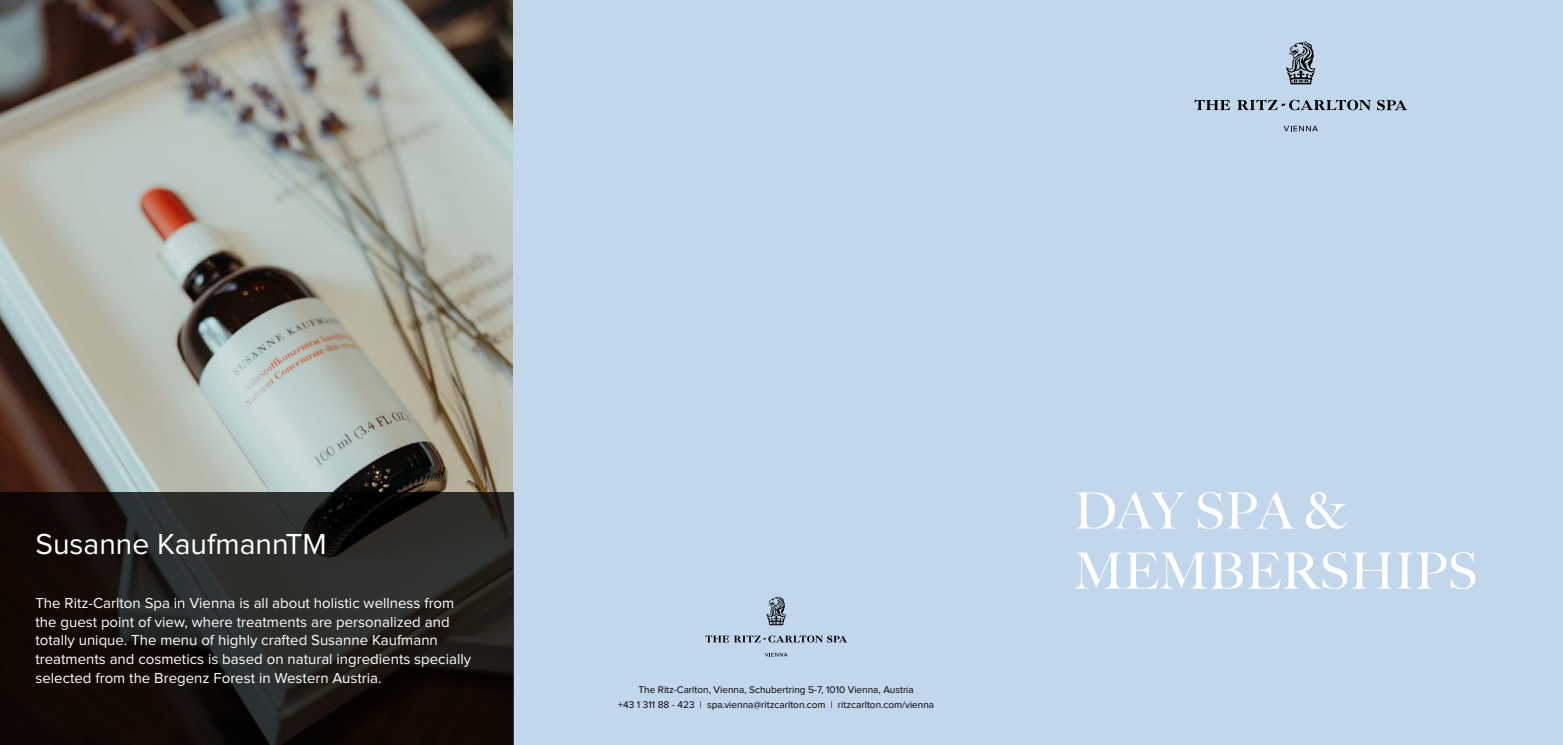
<style>
.page{position:relative;width:1563px;height:745px;background:#fff}
.page>*{position:absolute;margin:0;border:0;box-sizing:border-box;transform-origin:0 0}
.Headline_1{font:500 50px "Big Caslon";color:#fff}
.t1{font:30px "Proxima Nova";color:#fff}
.Content_Story{font:15px/18.8px "Proxima Nova";color:#fff}
.t2{font:10px "Proxima Nova";color:#000}
</style>
<div class="page">
<img style="left:0;top:0;width:514px;height:492px">
<div style="left:514px;top:0;width:1049px;height:744px;background:#c2d6ec"></div>
<svg style="left:1286px;top:41px;width:29px;height:43px"></svg>
<svg style="left:1194px;top:100px;width:36px;height:10px"></svg>
<svg style="left:1237px;top:100px;width:134px;height:10px"></svg>
<svg style="left:1377px;top:100px;width:30px;height:10px"></svg>
<svg style="left:1283px;top:126px;width:34px;height:5px"></svg>
<svg style="left:766px;top:596px;width:20px;height:28px"></svg>
<svg style="left:705px;top:635px;width:142px;height:7px"></svg>
<svg style="left:765px;top:652px;width:22px;height:4px"></svg>
<svg style="left:0;top:492px;width:514px;height:252px;background:#1d1916"></svg>
<h4 class="t1" style="left:35px;top:529px;width:293px">Susanne KaufmannTM</h4>
<p class="Content_Story" style="left:35px;top:593px;width:437px">The Ritz-Carlton Spa in Vienna is all about holistic wellness from the guest point of view, where treatments are personalized and totally unique. The menu of highly crafted Susanne Kaufmann treatments and cosmetics is based on natural ingredients specially selected from the Bregenz Forest in Western Austria.</p>
<p class="t2" style="left:638px;top:684px;width:277px">The Ritz-Carlton, Vienna, Schubertring 5-7, 1010 Vienna, Austria</p>
<p class="t2" style="left:618px;top:699px;width:318px">+43 1 311 88 - 423 | spa.vienna@ritzcarlton.com | ritzcarlton.com/vienna</p>
<p class="Headline_1" style="left:1074px;top:469px;width:274px">DAY SPA &amp;</p>
<p class="Headline_1" style="left:1074px;top:529px;width:405px">MEMBERSHIPS</p>
</div>
